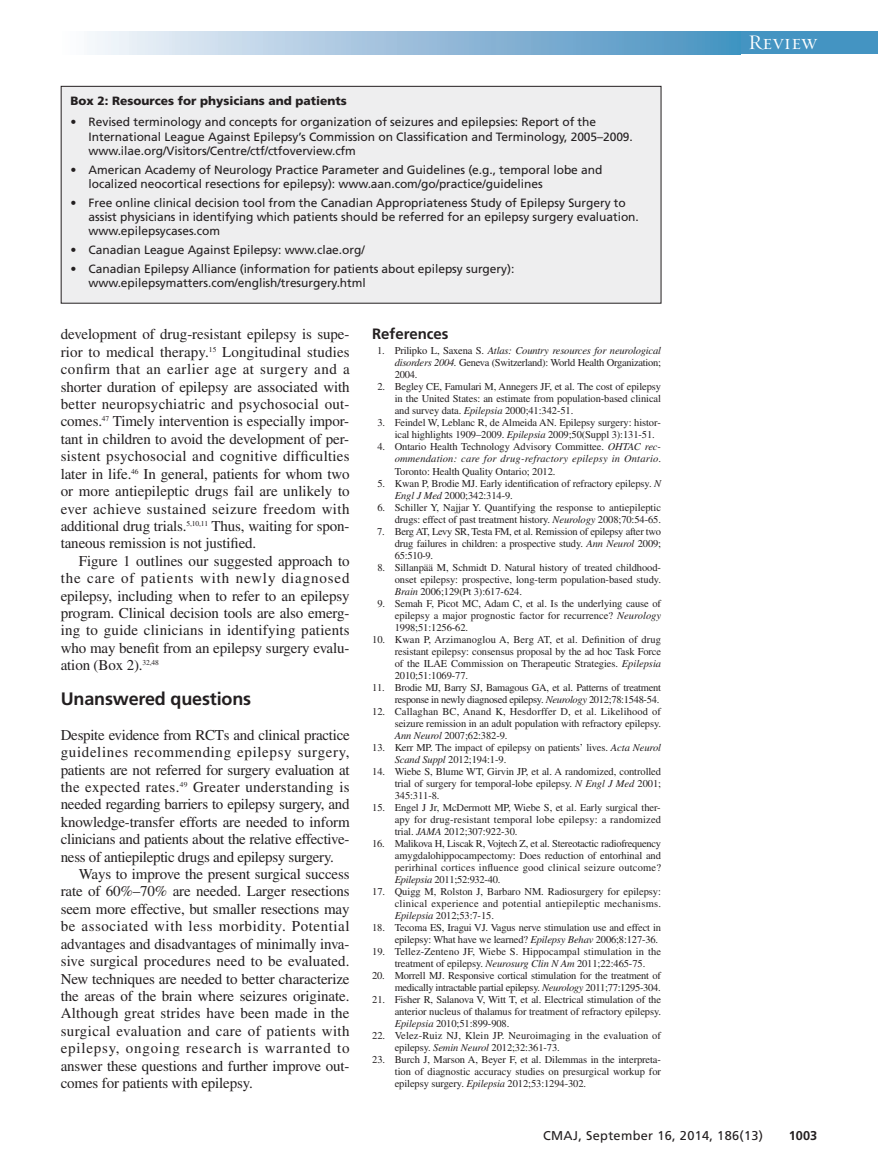
<style>
.page{position:relative;width:878px;height:1175px;background:#fff}
.page>*{position:absolute;margin:0;border:0;box-sizing:border-box;transform-origin:0 0}
.t1{font:21px "Requiem Display HTF Small Caps";letter-spacing:.005em;color:#fff}
.t2{font:700 18px "Frutiger LT Std";letter-spacing:-.01em;color:#231f20}
.t3{font:15px/17.4px "Times LT Std";letter-spacing:-.01em;color:#231f20;text-align:justify}
.t4{font:700 15px "Frutiger LT Std";color:#231f20}
.t5{font:12.75px "Frutiger LT Std";letter-spacing:.025em;color:#231f20}
.t6{font:700 12.75px "Frutiger LT Std";color:#231f20}
.t7{font:12px/14.2px "Frutiger LT Std";letter-spacing:-.005em;color:#231f20}
.t8{font:900 12px "Frutiger LT Std";color:#231f20}
.t9{font:10.5px/12px "Times LT Std";letter-spacing:-.01em;color:#231f20;text-align:justify}
.t10{font:10.5px/12px "Times LT Std";letter-spacing:.01em;color:#231f20}
.t11{font:10.5px/12px "Times LT Std";letter-spacing:-.03em;color:#231f20;text-align:right}
.s1{font-style:italic}
</style>
<div class="page">
<div style="left:726px;top:32px;width:152px;height:22px;background:#4494c2"></div>
<div style="left:61px;top:32px;width:679px;height:22px;background:linear-gradient(to right,#faf8fc,#458ebf)"></div>
<div style="left:61px;top:86px;width:600px;height:217px;background:#eeeeef"></div>
<div style="left:61px;top:86px;width:600px;height:217px;border:1px solid #231f20"></div>
<p class="t8" style="left:70px;top:96px;width:278px">Box 2: Resources for physicians and patients</p>
<p class="t7" style="left:89px;top:116px;width:546px;text-indent:-18px">• Revised terminology and concepts for organization of seizures and epilepsies: Report of the<br>International League Against Epilepsy’s Commission on Classification and Terminology, 2005–2009. www.ilae.org/Visitors/Centre/ctf/ctfoverview.cfm</p>
<p class="t7" style="left:89px;top:163px;width:515px;text-indent:-18px">• American Academy of Neurology Practice Parameter and Guidelines (e.g., temporal lobe and localized neocortical resections for epilepsy): www.aan.com/go/practice/guidelines</p>
<p class="t7" style="left:89px;top:196px;width:552px;text-indent:-18px">• Free online clinical decision tool from the Canadian Appropriateness Study of Epilepsy Surgery to assist physicians in identifying which patients should be referred for an epilepsy surgery evaluation. www.epilepsycases.com</p>
<p class="t7" style="left:71px;top:244px;width:295px">• Canadian League Against Epilepsy: www.clae.org/</p>
<p class="t7" style="left:89px;top:262px;width:427px;text-indent:-18px">• Canadian Epilepsy Alliance (information for patients about epilepsy surgery): www.epilepsymatters.com/english/tresurgery.html</p>
<p class="t3" style="left:61px;top:327px;width:290px">development of drug-resistant epilepsy is supe&shy;rior to medical therapy.<sup>15</sup> Longitudinal studies confirm that an earlier age at surgery and a shorter duration of epilepsy are associated with better neuropsychiatric and psychosocial out&shy;comes.<sup>47</sup> Timely intervention is especially impor&shy;tant in children to avoid the development of per&shy;sistent psychosocial and cognitive difficulties later in life.<sup>46</sup> In general, patients for whom two or more antiepileptic drugs fail are unlikely to ever achieve sustained seizure freedom with additional drug trials.<sup>5,10,11</sup> Thus, waiting for spon&shy;taneous remission is not justified.</p>
<p class="t3" style="left:61px;top:553px;width:290px;text-indent:18px">Figure 1 outlines our suggested approach to the care of patients with newly diagnosed epilepsy, including when to refer to an epilepsy program. Clinical decision tools are also emerg&shy;ing to guide clinicians in identifying patients who may benefit from an epilepsy surgery evalu&shy;ation (Box 2).<sup>32,48</sup></p>
<h2 class="t2" style="left:61px;top:691px;width:192px">Unanswered questions</h2>
<p class="t3" style="left:61px;top:727px;width:290px">Despite evidence from RCTs and clinical practice guidelines recommending epilepsy surgery, patients are not referred for surgery evaluation at the expected rates.<sup>49</sup> Greater understanding is needed regarding barriers to epilepsy surgery, and knowledge-transfer efforts are needed to inform clinicians and patients about the relative effective&shy;ness of antiepileptic drugs and epilepsy surgery.</p>
<p class="t3" style="left:61px;top:867px;width:290px;text-indent:18px">Ways to improve the present surgical success rate of 60%–70% are needed. Larger resections seem more effective, but smaller resections may be associated with less morbidity. Potential advantages and disadvantages of minimally inva&shy;sive surgical procedures need to be evaluated.<br>New techniques are needed to better characterize the areas of the brain where seizures originate.<br>Although great strides have been made in the surgical evaluation and care of patients with epilepsy, ongoing research is warranted to answer these questions and further improve out&shy;comes for patients with epilepsy.</p>
<h3 class="t4" style="left:372px;top:328px;width:78px">References</h3>
<p class="t9" style="left:394px;top:346px;width:268px;text-indent:-18px">1. Prilipko L, Saxena S. <span class="s1">Atlas: Country resources for neurological disorders 2004.</span> Geneva (Switzerland): World Health Organization; 2004.</p>
<p class="t9" style="left:394px;top:382px;width:268px;text-indent:-17px">2. Begley CE, Famulari M, Annegers JF, et al. The cost of epilepsy in the United States: an estimate from population-based clinical and survey data. <span class="s1">Epilepsia</span> 2000;41:342-51.</p>
<p class="t9" style="left:394px;top:418px;width:268px;text-indent:-17px">3. Feindel W, Leblanc R, de Almeida AN. Epilepsy surgery: histor&shy;ical highlights 1909–2009. <span class="s1">Epilepsia</span> 2009;50(Suppl 3):131-51.</p>
<p class="t9" style="left:394px;top:442px;width:268px;text-indent:-17px">4. Ontario Health Technology Advisory Committee. <span class="s1">OHTAC rec&shy;ommendation: care for drug-refractory epilepsy in Ontario</span>.<br>Toronto: Health Quality Ontario; 2012.</p>
<p class="t9" style="left:395px;top:478px;width:268px;text-indent:-17px">5. Kwan P, Brodie MJ. Early identification of refractory epilepsy. <span class="s1">N<br>Engl J Med</span> 2000;342:314-9.</p>
<p class="t9" style="left:377px;top:502px;width:285px;text-align:right">6. Schiller Y, Najjar Y. Quantifying the response to antiepileptic drugs: effect of past treatment history. <span class="s1">Neurology</span> 2008;70:54-65.</p>
<p class="t9" style="left:395px;top:526px;width:268px;text-indent:-18px">7. Berg AT, Levy SR, Testa FM, et al. Remission of epilepsy after two drug failures in children: a prospective study. <span class="s1">Ann Neurol</span> 2009; 65:510-9.</p>
<p class="t9" style="left:395px;top:562px;width:268px;text-indent:-17px">8. Sillanpää M, Schmidt D. Natural history of treated childhood&shy;onset epilepsy: prospective, long-term population-based study.<br><span class="s1">Brain</span> 2006;129(Pt 3):617-624.</p>
<p class="t9" style="left:395px;top:598px;width:268px;text-indent:-17px">9. Semah F, Picot MC, Adam C, et al. Is the underlying cause of epilepsy a major prognostic factor for recurrence? <span class="s1">Neurology </span>1998;51:1256-62.</p>
<p class="t9" style="left:395px;top:634px;width:268px;text-indent:-22px">10. Kwan P, Arzimanoglou A, Berg AT, et al. Definition of drug resistant epilepsy: consensus proposal by the ad hoc Task Force of the ILAE Commission on Therapeutic Strategies. <span class="s1">Epilepsia </span>2010;51:1069-77.</p>
<p class="t11" style="left:372px;top:682px;width:290px">11. Brodie MJ, Barry SJ, Bamagous GA, et al. Patterns of treatment response in newly diagnosed epilepsy. <span class="s1">Neurology</span> 2012;78:1548-54.</p>
<p class="t9" style="left:394px;top:706px;width:268px;text-indent:-22px">12. Callaghan BC, Anand K, Hesdorffer D, et al. Likelihood of seizure remission in an adult population with refractory epilepsy.<br><span class="s1">Ann Neurol</span> 2007;62:382-9.</p>
<p class="t9" style="left:394px;top:742px;width:268px;text-indent:-23px">13. Kerr MP. The impact of epilepsy on patients’ lives. <span class="s1">Acta Neurol<br>Scand Suppl</span> 2012;194:1-9.</p>
<p class="t9" style="left:395px;top:766px;width:268px;text-indent:-23px">14. Wiebe S, Blume WT, Girvin JP, et al. A randomized, controlled trial of surgery for temporal-lobe epilepsy. <span class="s1">N Engl J Med</span> 2001; 345:311-8.</p>
<p class="t9" style="left:394px;top:802px;width:268px;text-indent:-22px">15. Engel J Jr, McDermott MP, Wiebe S, et al. Early surgical ther&shy;apy for drug-resistant temporal lobe epilepsy: a randomized trial. <span class="s1">JAMA</span> 2012;307:922-30.</p>
<p class="t9" style="left:394px;top:838px;width:268px;text-indent:-23px">16. Malikova H, Liscak R, Vojtech Z, et al. Stereotactic radiofrequency amygdalohippocampectomy: Does reduction of entorhinal and perirhinal cortices influence good clinical seizure outcome?<br><span class="s1">Epilepsia</span> 2011;52:932-40.</p>
<p class="t9" style="left:395px;top:886px;width:268px;text-indent:-23px">17. Quigg M, Rolston J, Barbaro NM. Radiosurgery for epilepsy: clinical experience and potential antiepileptic mechanisms.<br><span class="s1">Epilepsia</span> 2012;53:7-15.</p>
<p class="t9" style="left:372px;top:922px;width:290px;text-align:right">18. Tecoma ES, Iragui VJ. Vagus nerve stimulation use and effect in epilepsy: What have we learned? <span class="s1">Epilepsy Behav</span> 2006;8:127-36.</p>
<p class="t10" style="left:395px;top:946px;width:268px;text-indent:-23px">19. Tellez-Zenteno JF, Wiebe S. Hippocampal stimulation in the treatment of epilepsy. <span class="s1">Neurosurg Clin N Am</span> 2011;22:465-75.</p>
<p class="t9" style="left:372px;top:970px;width:290px;text-align:right">20. Morrell MJ. Responsive cortical stimulation for the treatment of medically intractable partial epilepsy. <span class="s1">Neurology</span> 2011;77:1295-304.</p>
<p class="t9" style="left:395px;top:994px;width:268px;text-indent:-22px">21. Fisher R, Salanova V, Witt T, et al. Electrical stimulation of the anterior nucleus of thalamus for treatment of refractory epilepsy.<br><span class="s1">Epilepsia</span> 2010;51:899-908.</p>
<p class="t10" style="left:395px;top:1030px;width:268px;text-indent:-23px">22. Velez-Ruiz NJ, Klein JP. Neuroimaging in the evaluation of epilepsy. <span class="s1">Semin Neurol</span> 2012;32:361-73.</p>
<p class="t9" style="left:395px;top:1054px;width:268px;text-indent:-22px">23. Burch J, Marson A, Beyer F, et al. Dilemmas in the interpreta&shy;tion of diagnostic accuracy studies on presurgical workup for epilepsy surgery. <span class="s1">Epilepsia</span> 2012;53:1294-302.</p>
<h1 class="t1" style="left:748px;top:30px;width:70px">Review</h1>
<p class="t5" style="left:543px;top:1130px;width:221px">CMAJ, September 16, 2014, 186(13)</p>
<p class="t6" style="left:788px;top:1130px;width:30px">1003</p>
</div>
